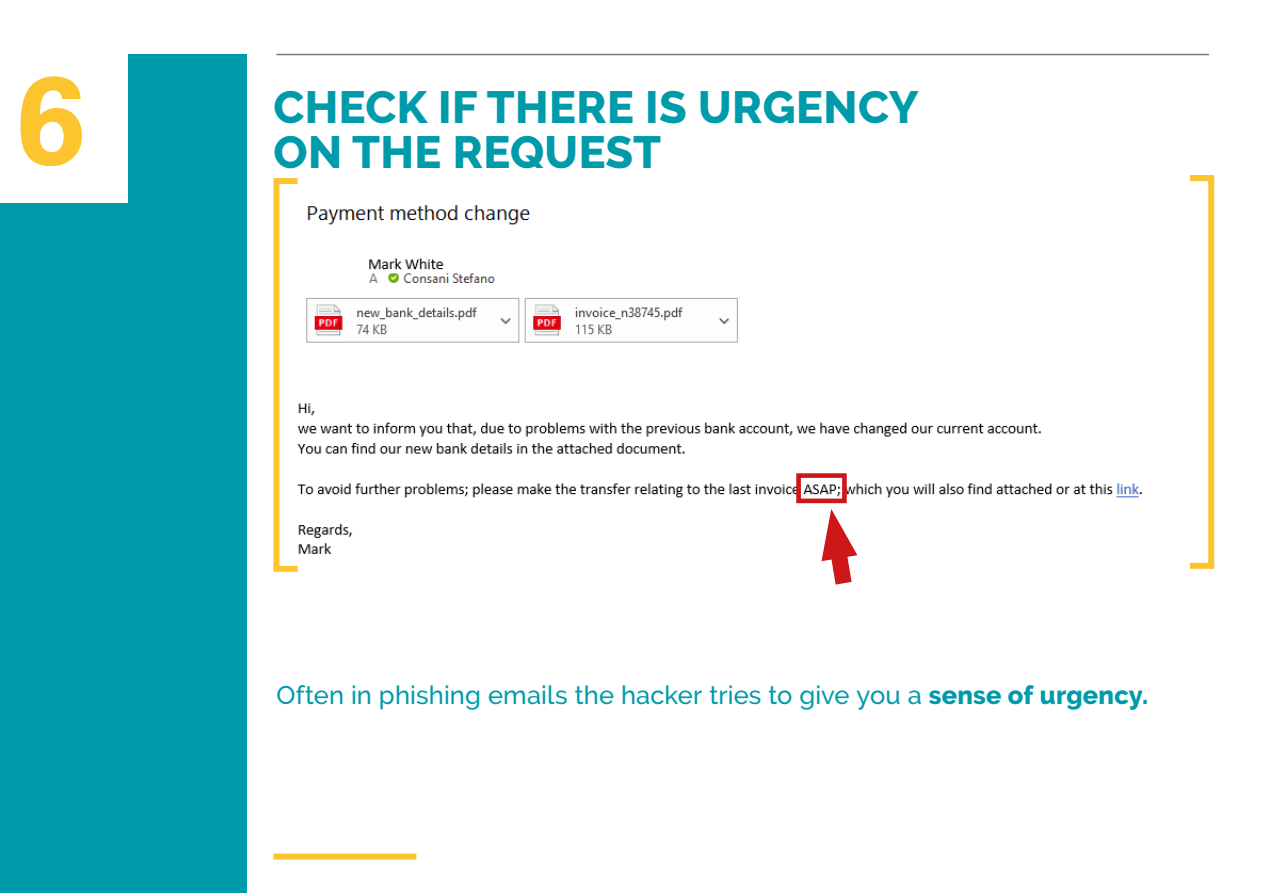
<style>
.page{position:relative;width:1263px;height:893px;background:#fff}
.page>*{position:absolute;margin:0;border:0;box-sizing:border-box;transform-origin:0 0}
.t1{font:700 124.5px "Univers LT Pro 65";color:#fcc42f}
.t2{font:800 45px/45px "Raleway";letter-spacing:.01em;color:#009baa}
.t3{font:500 25.5px "Raleway";letter-spacing:.005em;color:#009baa}
.s1{font-weight:800}
</style>
<div class="page">
<div style="left:0;top:54px;width:247px;height:839px;background:#009baa"></div>
<div style="left:0;top:0;width:128px;height:203px;background:#fff"></div>
<hr style="left:276px;top:54px;width:933px;height:1px;background:#575756">
<div style="left:273px;top:853px;width:143px;height:6px;background:#fcc42f"></div>
<img style="left:301px;top:187px;width:914px;height:382px">
<div style="left:448px;top:257px;width:230px;height:15px;background:#fff"></div>
<svg style="left:817px;top:509px;width:45px;height:76px"></svg>
<div style="left:796px;top:473px;width:51px;height:30px;border:5px solid #cd1719"></div>
<div style="left:273px;top:178px;width:28px;height:394px;border:6px solid #fcc42f"></div>
<div style="left:1187px;top:175px;width:27px;height:394px;border:6px solid #fcc42f"></div>
<h1 class="t1" style="left:16px;top:46px;width:71px">6</h1>
<h2 class="t2" style="left:273px;top:85px;width:647px">CHECK IF THERE IS URGENCY<br>ON THE REQUEST</h2>
<p class="t3" style="left:276px;top:681px;width:873px">Often in phishing emails the hacker tries to give you a <span class="s1">sense of urgency.</span></p>
</div>
